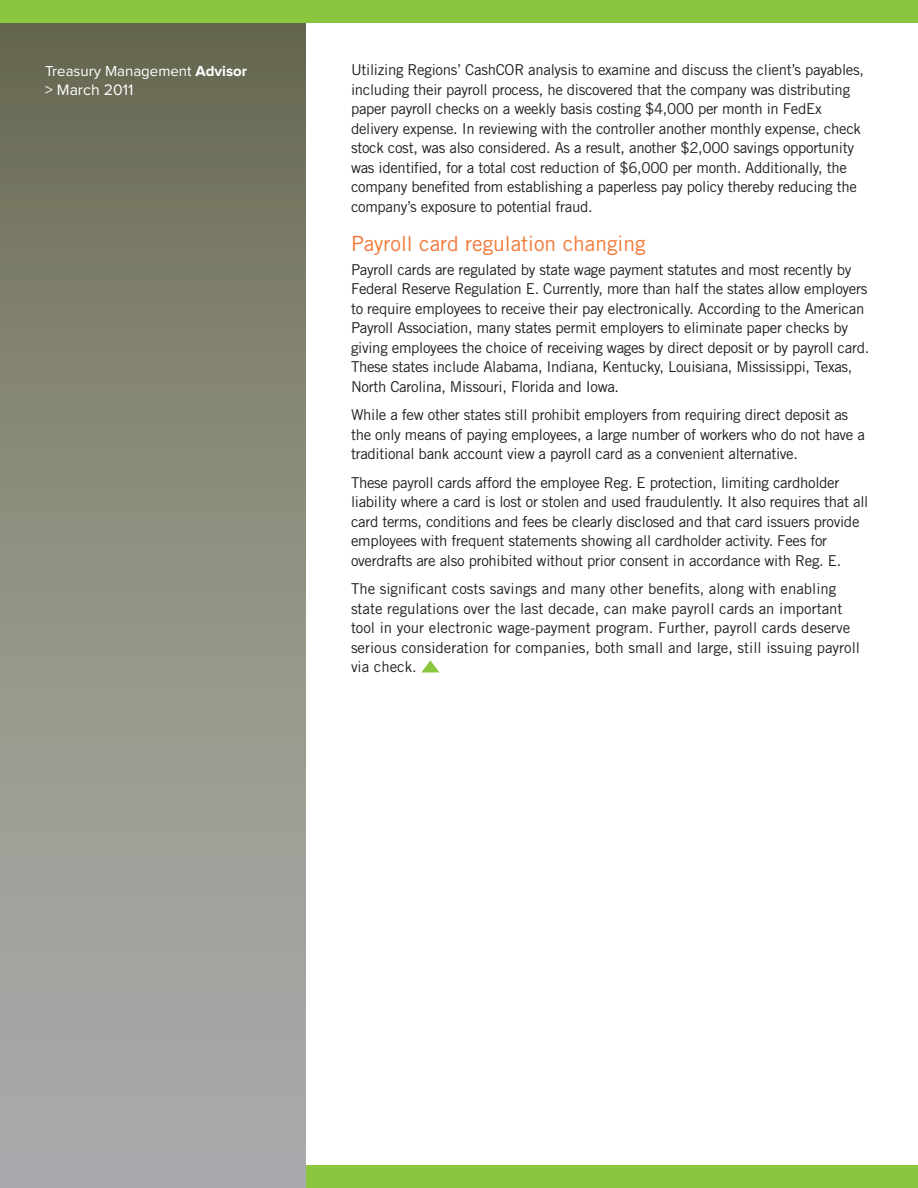
<style>
.page{position:relative;width:918px;height:1188px;background:#fff}
.page>*{position:absolute;margin:0;border:0;box-sizing:border-box;transform-origin:0 0}
.t1{font:21px "Trade Gothic LT Std";color:#f37736}
.t2{font:15.75px "Proxima Nova";color:#fff}
.t3{font:15px/19.5px "Trade Gothic LT Std";letter-spacing:-.02em;color:#231f20}
.t4{font:15px/19.5px "Trade Gothic LT Std";color:#231f20}
.t5{font:15px "Proxima Nova";color:#fff}
.s1{font-weight:700}
</style>
<div class="page">
<div style="left:1px;top:1166px;width:917px;height:22px;background:#8bc63e"></div>
<div style="left:0;top:0;width:306px;height:1188px;background:linear-gradient(to bottom,#6c6c52,#b1b2b2)"></div>
<div style="left:0;top:0;width:918px;height:22px;background:#8bc63e"></div>
<svg style="left:421px;top:660px;width:19px;height:13px"></svg>
<p class="t5" style="left:45px;top:64px;width:204px">Treasury Management <span class="s1">Advisor</span></p>
<p class="t2" style="left:45px;top:83px;width:90px">&gt; March 2011</p>
<p class="t3" style="left:351px;top:60px;width:515px">Utilizing Regions’ CashCOR analysis to examine and discuss the client’s payables, including their payroll process, he discovered that the company was distributing paper payroll checks on a weekly basis costing $4,000 per month in FedEx delivery expense. In reviewing with the controller another monthly expense, check stock cost, was also considered. As a result, another $2,000 savings opportunity was identified, for a total cost reduction of $6,000 per month. Additionally, the company benefited from establishing a paperless pay policy thereby reducing the company’s exposure to potential fraud.</p>
<h1 class="t1" style="left:351px;top:231px;width:296px">Payroll card regulation changing</h1>
<p class="t3" style="left:351px;top:260px;width:520px">Payroll cards are regulated by state wage payment statutes and most recently by Federal Reserve Regulation E. Currently, more than half the states allow employers to require employees to receive their pay electronically. According to the American Payroll Association, many states permit employers to eliminate paper checks by giving employees the choice of receiving wages by direct deposit or by payroll card.<br>These states include Alabama, Indiana, Kentucky, Louisiana, Mississippi, Texas, North Carolina, Missouri, Florida and Iowa.</p>
<p class="t3" style="left:351px;top:405px;width:515px">While a few other states still prohibit employers from requiring direct deposit as the only means of paying employees, a large number of workers who do not have a traditional bank account view a payroll card as a convenient alternative.</p>
<p class="t3" style="left:351px;top:473px;width:519px">These payroll cards afford the employee Reg. E protection, limiting cardholder liability where a card is lost or stolen and used fraudulently. It also requires that all card terms, conditions and fees be clearly disclosed and that card issuers provide employees with frequent statements showing all cardholder activity. Fees for overdrafts are also prohibited without prior consent in accordance with Reg. E.</p>
<p class="t4" style="left:351px;top:579px;width:511px">The significant costs savings and many other benefits, along with enabling state regulations over the last decade, can make payroll cards an important tool in your electronic wage-payment program. Further, payroll cards deserve serious consideration for companies, both small and large, still issuing payroll via check.</p>
</div>
